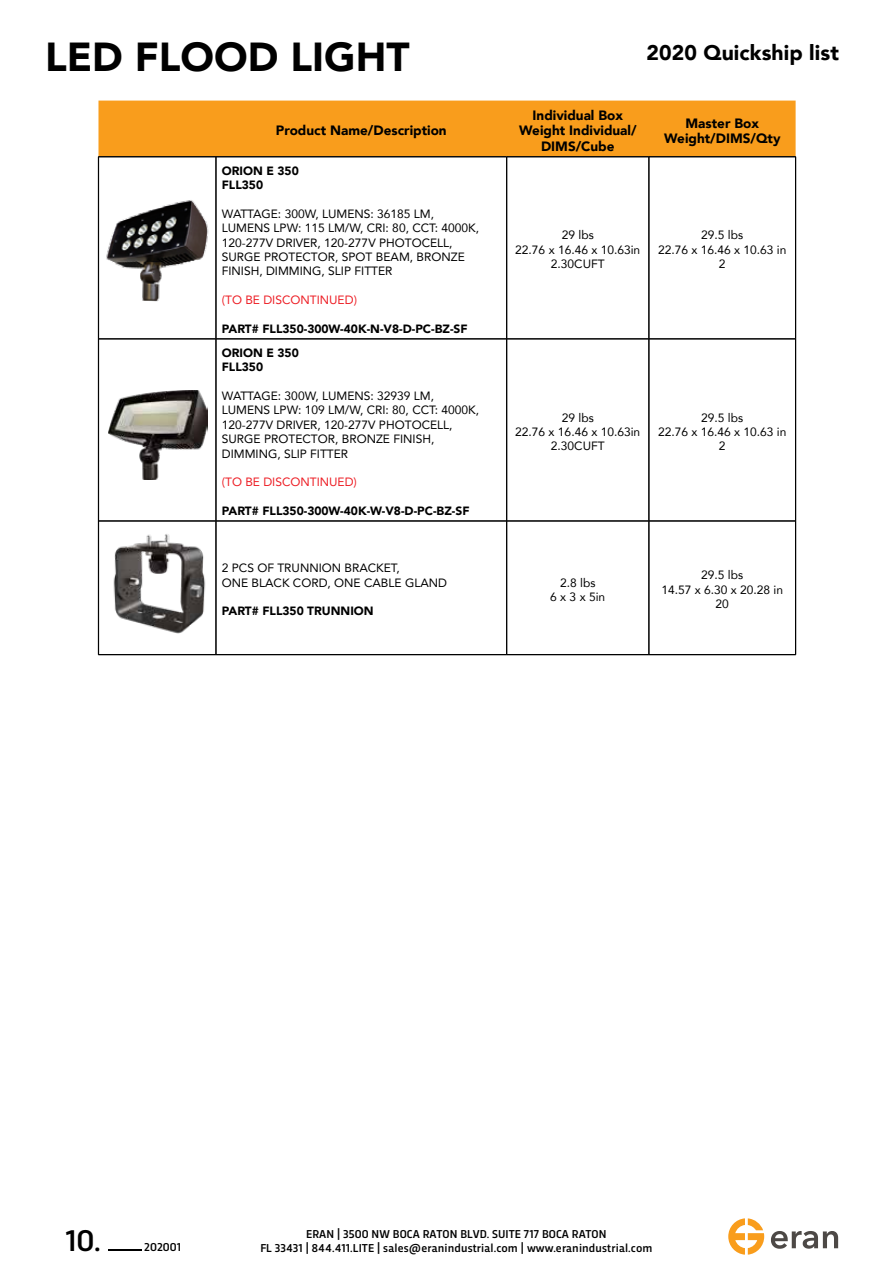
<style>
.page{position:relative;width:893px;height:1263px;background:#fff}
.page>*{position:absolute;margin:0;border:0;box-sizing:border-box;transform-origin:0 0}
.t1{font:900 40.5px "Avenir";color:#000}
.t2{font:500 31.35px "Trasandina";color:#000}
.t3{font:900 21.15px "Avenir";letter-spacing:.005em;color:#000}
.t4{font:900 13.5px/15.5px "Avenir";color:#000;text-align:center}
.t5{font:12px/14.4px "Avenir";color:#000;text-align:center}
.t6{font:900 12px/14.4px "Avenir";color:#000}
.t7{font:500 12px "Trasandina";letter-spacing:.01em;color:#000}
.t8{font:12px "Avenir";color:#ed1d24}
</style>
<div class="page">
<hr style="left:108px;top:1250px;width:34px;height:1px;background:#000">
<svg style="left:728px;top:1218px;width:36px;height:37px"></svg>
<svg style="left:771px;top:1231px;width:67px;height:18px"></svg>
<div style="left:98px;top:101px;width:698px;height:55px;background:#f99d1c"></div>
<svg style="left:99px;top:158px;width:117px;height:496px"></svg>
<svg style="left:217px;top:520px;width:578px;height:1px"></svg>
<hr style="left:98px;top:156px;width:118px;height:1px;background:#000">
<hr style="left:99px;top:157px;width:117px;height:1px;background:#000">
<hr style="left:98px;top:157px;width:1px;height:182px;background:#000">
<hr style="left:216px;top:156px;width:291px;height:1px;background:#000">
<hr style="left:216px;top:157px;width:291px;height:1px;background:#000">
<hr style="left:216px;top:157px;width:1px;height:182px;background:#000">
<hr style="left:507px;top:156px;width:142px;height:1px;background:#000">
<hr style="left:507px;top:157px;width:142px;height:1px;background:#000">
<hr style="left:506px;top:157px;width:1px;height:182px;background:#000">
<hr style="left:507px;top:157px;width:1px;height:182px;background:#000">
<hr style="left:649px;top:156px;width:147px;height:1px;background:#000">
<hr style="left:649px;top:157px;width:146px;height:1px;background:#000">
<hr style="left:648px;top:157px;width:1px;height:182px;background:#000">
<hr style="left:649px;top:157px;width:1px;height:182px;background:#000">
<hr style="left:795px;top:157px;width:1px;height:182px;background:#000">
<hr style="left:99px;top:338px;width:117px;height:1px;background:#000">
<hr style="left:99px;top:339px;width:117px;height:1px;background:#000">
<hr style="left:98px;top:339px;width:1px;height:182px;background:#000">
<hr style="left:216px;top:338px;width:291px;height:1px;background:#000">
<hr style="left:216px;top:339px;width:291px;height:1px;background:#000">
<hr style="left:216px;top:339px;width:1px;height:182px;background:#000">
<hr style="left:507px;top:338px;width:142px;height:1px;background:#000">
<hr style="left:507px;top:339px;width:142px;height:1px;background:#000">
<hr style="left:506px;top:339px;width:1px;height:182px;background:#000">
<hr style="left:507px;top:339px;width:1px;height:182px;background:#000">
<hr style="left:649px;top:338px;width:146px;height:1px;background:#000">
<hr style="left:649px;top:339px;width:146px;height:1px;background:#000">
<hr style="left:648px;top:339px;width:1px;height:182px;background:#000">
<hr style="left:649px;top:339px;width:1px;height:182px;background:#000">
<hr style="left:795px;top:339px;width:1px;height:182px;background:#000">
<hr style="left:99px;top:521px;width:117px;height:1px;background:#000">
<hr style="left:98px;top:521px;width:1px;height:133px;background:#000">
<hr style="left:216px;top:521px;width:291px;height:1px;background:#000">
<hr style="left:216px;top:521px;width:1px;height:133px;background:#000">
<hr style="left:507px;top:521px;width:142px;height:1px;background:#000">
<hr style="left:506px;top:521px;width:1px;height:133px;background:#000">
<hr style="left:507px;top:521px;width:1px;height:133px;background:#000">
<hr style="left:649px;top:521px;width:146px;height:1px;background:#000">
<hr style="left:648px;top:521px;width:1px;height:133px;background:#000">
<hr style="left:649px;top:521px;width:1px;height:133px;background:#000">
<hr style="left:795px;top:521px;width:1px;height:134px;background:#000">
<hr style="left:98px;top:654px;width:118px;height:1px;background:#000">
<hr style="left:216px;top:654px;width:291px;height:1px;background:#000">
<hr style="left:507px;top:654px;width:142px;height:1px;background:#000">
<hr style="left:649px;top:654px;width:147px;height:1px;background:#000">
<img style="left:102px;top:194px;width:114px;height:108px">
<img style="left:108px;top:391px;width:100px;height:88px">
<img style="left:105px;top:528px;width:109px;height:106px">
<h1 class="t1" style="left:45px;top:22px;width:366px">LED FLOOD LIGHT</h1>
<h3 class="t3" style="left:647px;top:35px;width:194px">2020 Quickship list</h3>
<p class="t4" style="left:276px;top:123px;width:172px">Product Name/Description</p>
<p class="t6" style="left:222px;top:163px;width:79px">ORION E 350<br>FLL350</p>
<p class="t5" style="left:222px;top:206px;width:259px;text-align:left">WATTAGE: 300W, LUMENS: 36185 LM, LUMENS LPW: 115 LM/W, CRI: 80, CCT: 4000K, 120-277V DRIVER, 120-277V PHOTOCELL, SURGE PROTECTOR, SPOT BEAM, BRONZE FINISH, DIMMING, SLIP FITTER</p>
<p class="t8" style="left:222px;top:290px;width:137px">(TO BE DISCONTINUED)</p>
<p class="t6" style="left:222px;top:321px;width:247px">PART# FLL350-300W-40K-N-V8-D-PC-BZ-SF</p>
<p class="t6" style="left:222px;top:345px;width:79px">ORION E 350<br>FLL350</p>
<p class="t5" style="left:222px;top:388px;width:259px;text-align:left">WATTAGE: 300W, LUMENS: 32939 LM, LUMENS LPW: 109 LM/W, CRI: 80, CCT: 4000K, 120-277V DRIVER, 120-277V PHOTOCELL, SURGE PROTECTOR, BRONZE FINISH, DIMMING, SLIP FITTER</p>
<p class="t8" style="left:222px;top:472px;width:137px">(TO BE DISCONTINUED)</p>
<p class="t6" style="left:222px;top:503px;width:249px">PART# FLL350-300W-40K-W-V8-D-PC-BZ-SF</p>
<p class="t5" style="left:222px;top:560px;width:227px;text-align:left">2 PCS OF TRUNNION BRACKET,<br>ONE BLACK CORD, ONE CABLE GLAND</p>
<p class="t6" style="left:222px;top:604px;width:153px">PART# FLL350 TRUNNION</p>
<p class="t4" style="left:519px;top:107px;width:119px">Individual Box<br>Weight Individual/<br>DIMS/Cube</p>
<p class="t4" style="left:664px;top:115px;width:118px">Master Box<br>Weight/DIMS/Qty</p>
<p class="t5" style="left:515px;top:228px;width:126px">29 lbs<br>22.76 x 16.46 x 10.63in<br>2.30CUFT</p>
<p class="t5" style="left:658px;top:228px;width:130px">29.5 lbs<br>22.76 x 16.46 x 10.63 in<br>2</p>
<p class="t5" style="left:515px;top:410px;width:126px">29 lbs<br>22.76 x 16.46 x 10.63in<br>2.30CUFT</p>
<p class="t5" style="left:658px;top:410px;width:130px">29.5 lbs<br>22.76 x 16.46 x 10.63 in<br>2</p>
<p class="t5" style="left:550px;top:575px;width:56px">2.8 lbs<br>6 x 3 x 5in</p>
<p class="t5" style="left:661px;top:568px;width:123px">29.5 lbs<br>14.57 x 6.30 x 20.28 in<br>20</p>
<h2 class="t2" style="left:65px;top:1217px;width:37px">10.</h2>
<p class="t7" style="left:306px;top:1224px;width:302px">ERAN | 3500 NW BOCA RATON BLVD. SUITE 717 BOCA RATON</p>
<p class="t7" style="left:144px;top:1238px;width:39px">202001</p>
<p class="t7" style="left:260px;top:1239px;width:394px">FL 33431 | 844.411.LITE | sales@eranindustrial.com | www.eranindustrial.com</p>
</div>
